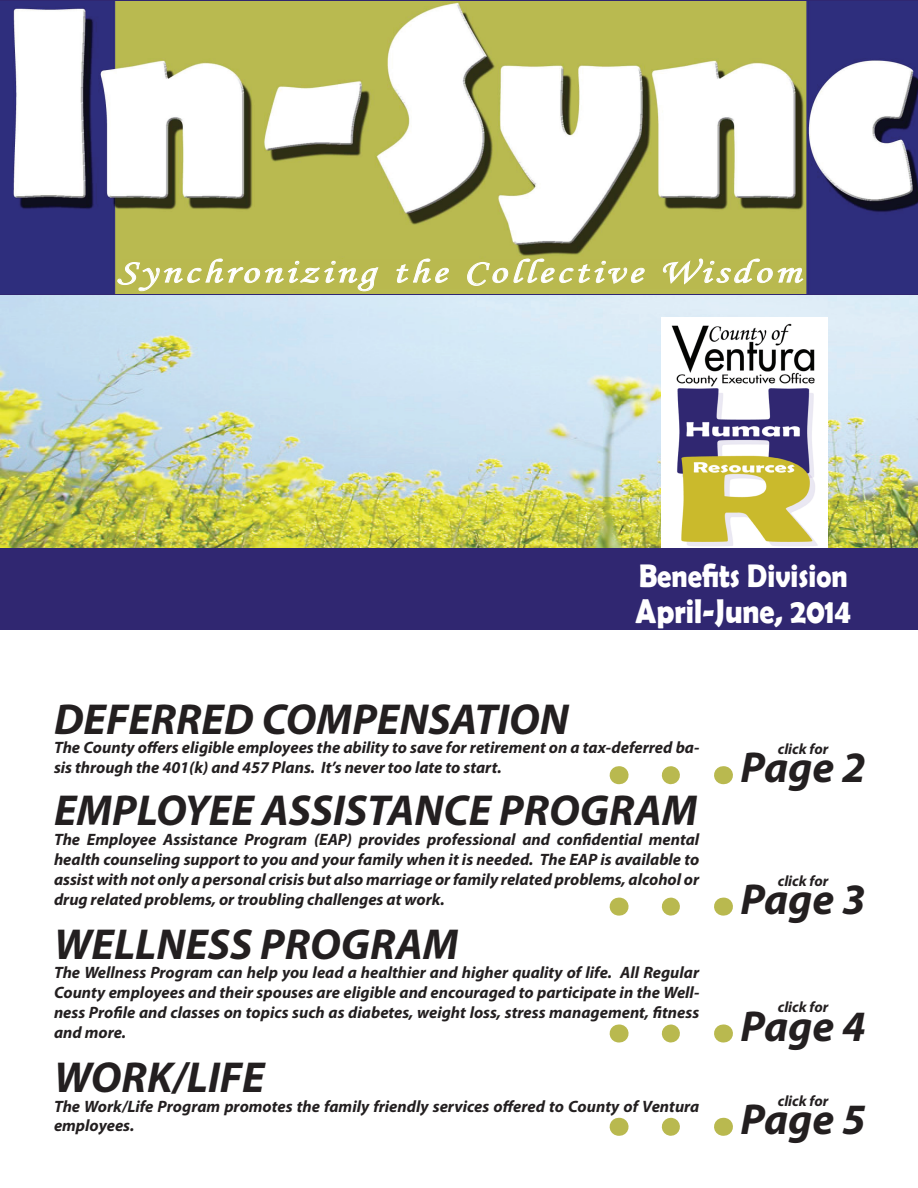
<style>
.page{position:relative;width:918px;height:1188px;background:#fff}
.page>*{position:absolute;margin:0;border:0;box-sizing:border-box;transform-origin:0 0}
.t1{font:italic 700 43.5px "Myriad Pro";color:#231f20}
.t2{font:700 34.5px "Berlin Sans FB Demi";color:#fff;scale:.87 1}
.t3{font:33.6px "Monotype Corsiva";letter-spacing:.095em;color:#fff;scale:1.25 1}
.t4{font:700 32.85px "Berlin Sans FB Demi";color:#fff;scale:.87 1}
.t5{font:italic 700 16.5px/19.8px "Myriad Pro";color:#231f20}
.t6{font:italic 700 15px "Myriad Pro";color:#231f20}
</style>
<div class="page">
<img style="left:0;top:295px;width:918px;height:254px">
<img style="left:662px;top:318px;width:166px;height:231px">
<div style="left:0;top:549px;width:918px;height:81px;background:#302771"></div>
<svg style="left:671px;top:766px;width:9px;height:18px"></svg>
<svg style="left:619px;top:766px;width:1px;height:18px"></svg>
<svg style="left:723px;top:766px;width:1px;height:18px"></svg>
<svg style="left:671px;top:898px;width:9px;height:18px"></svg>
<svg style="left:619px;top:898px;width:1px;height:18px"></svg>
<svg style="left:723px;top:898px;width:1px;height:18px"></svg>
<svg style="left:671px;top:1024px;width:9px;height:18px"></svg>
<svg style="left:619px;top:1024px;width:1px;height:18px"></svg>
<svg style="left:723px;top:1024px;width:1px;height:18px"></svg>
<svg style="left:671px;top:1118px;width:9px;height:18px"></svg>
<svg style="left:619px;top:1118px;width:1px;height:18px"></svg>
<svg style="left:723px;top:1118px;width:1px;height:18px"></svg>
<img style="left:1px;top:1px;width:917px;height:292px">
<div style="left:122px;top:259px;width:681px;height:30px;background:#b9b94f"></div>
<svg style="left:117px;top:258px;width:261px;height:34px"></svg>
<svg style="left:396px;top:258px;width:53px;height:25px"></svg>
<svg style="left:467px;top:258px;width:178px;height:28px"></svg>
<svg style="left:663px;top:258px;width:140px;height:26px"></svg>
<h3 class="t3" style="left:117px;top:251px;width:549px">Synchronizing the Collective Wisdom</h3>
<h3 class="t4" style="left:639px;top:556px;width:241px">Benefits Division</h3>
<h2 class="t2" style="left:636px;top:591px;width:249px">April-June, 2014</h2>
<h1 class="t1" style="left:54px;top:691px;width:516px">DEFERRED COMPENSATION</h1>
<p class="t5" style="left:54px;top:737px;width:647px">The County offers eligible employees the ability to save for retirement on a tax-deferred ba&shy;sis through the 401(k) and 457 Plans. It’s never too late to start.</p>
<h1 class="t1" style="left:54px;top:783px;width:645px">EMPLOYEE ASSISTANCE PROGRAM</h1>
<p class="t5" style="left:54px;top:829px;width:647px;text-align:justify">The Employee Assistance Program (EAP) provides professional and confidential mental health counseling support to you and your family when it is needed. The EAP is available to assist with not only a personal crisis but also marriage or family related problems, alcohol or drug related problems, or troubling challenges at work.</p>
<h1 class="t1" style="left:54px;top:916px;width:406px">WELLNESS PROGRAM</h1>
<p class="t5" style="left:54px;top:962px;width:647px;text-align:justify">The Wellness Program can help you lead a healthier and higher quality of life. All Regular County employees and their spouses are eligible and encouraged to participate in the Well&shy;ness Profile and classes on topics such as diabetes, weight loss, stress management, fitness and more.</p>
<h1 class="t1" style="left:54px;top:1049px;width:212px">WORK/LIFE</h1>
<p class="t5" style="left:54px;top:1096px;width:647px">The Work/Life Program promotes the family friendly services offered to County of Ventura employees.</p>
<p class="t6" style="left:778px;top:739px;width:52px">click for</p>
<h1 class="t1" style="left:740px;top:739px;width:127px">Page 2</h1>
<p class="t6" style="left:778px;top:871px;width:52px">click for</p>
<h1 class="t1" style="left:740px;top:871px;width:127px">Page 3</h1>
<p class="t6" style="left:778px;top:998px;width:52px">click for</p>
<h1 class="t1" style="left:740px;top:998px;width:127px">Page 4</h1>
<p class="t6" style="left:778px;top:1091px;width:52px">click for</p>
<h1 class="t1" style="left:740px;top:1091px;width:127px">Page 5</h1>
</div>
